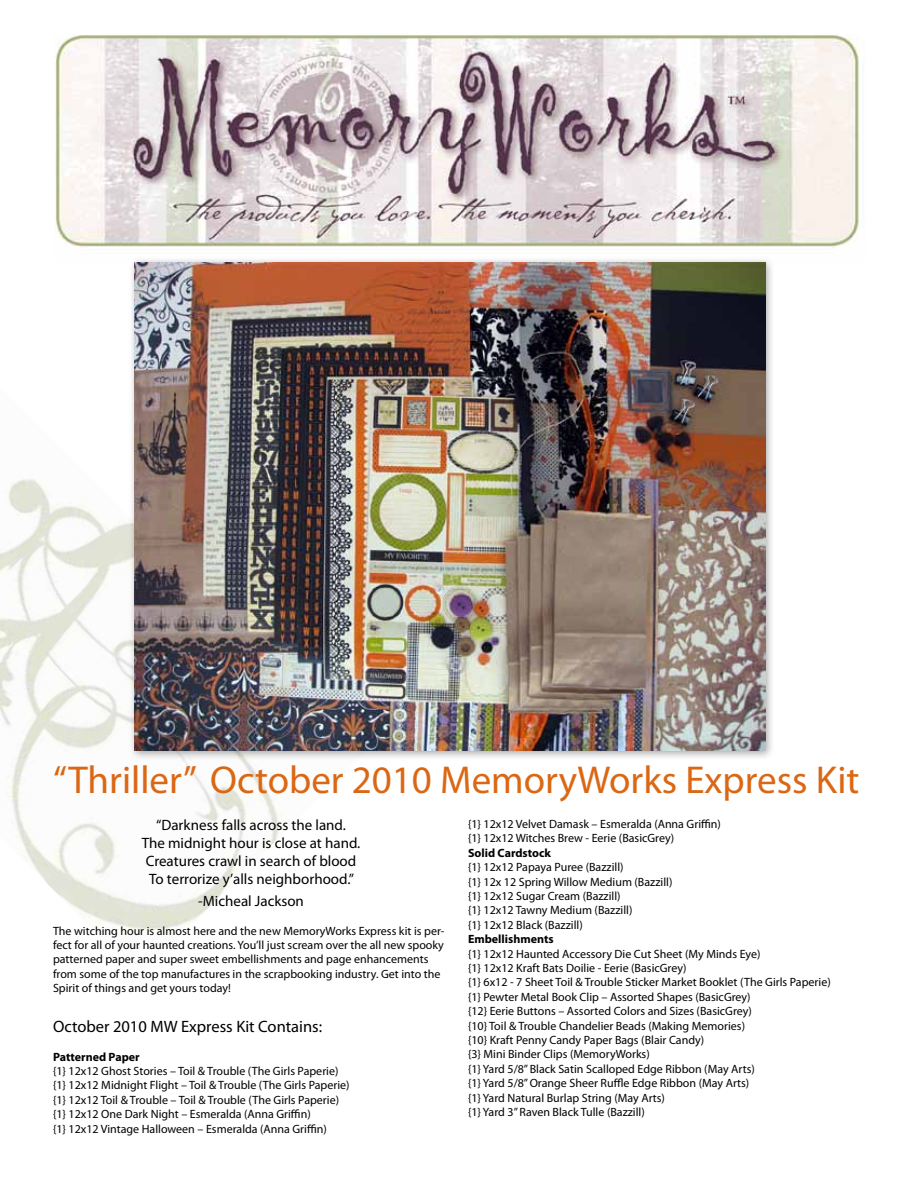
<style>
.page{position:relative;width:918px;height:1188px;background:#fff}
.page>*{position:absolute;margin:0;border:0;box-sizing:border-box;transform-origin:0 0}
.t1{font:39px "Myriad Pro";color:#db6714}
.t2{font:16.5px "Myriad Pro";color:#000}
.t3{font:15px/18px "Myriad Pro";color:#000;text-align:center}
.t4{font:12px/14.4px "Myriad Pro";color:#000}
.t5{font:700 12px "Myriad Pro";color:#000}
</style>
<div class="page">
<img style="left:0;top:477px;width:281px;height:456px">
<img style="left:54px;top:35px;width:812px;height:212px">
<div style="left:128px;top:256px;width:648px;height:505px;background:#000;opacity:.35"></div>
<img style="left:135px;top:263px;width:630px;height:488px">
<h1 class="t1" style="left:53px;top:756px;width:808px">“Thriller” October 2010 MemoryWorks Express Kit</h1>
<p class="t4" style="left:468px;top:817px;width:255px">{1} 12x12 Velvet Damask – Esmeralda (Anna Griffin) {1} 12x12 Witches Brew - Eerie (BasicGrey)</p>
<p class="t5" style="left:468px;top:845px;width:85px">Solid Cardstock</p>
<p class="t4" style="left:468px;top:860px;width:206px">{1} 12x12 Papaya Puree (Bazzill)<br>{1} 12x 12 Spring Willow Medium (Bazzill) {1} 12x12 Sugar Cream (Bazzill)<br>{1} 12x12 Tawny Medium (Bazzill)<br>{1} 12x12 Black (Bazzill)</p>
<p class="t5" style="left:468px;top:931px;width:87px">Embellishments</p>
<p class="t4" style="left:468px;top:946px;width:364px">{1} 12x12 Haunted Accessory Die Cut Sheet (My Minds Eye)<br>{1} 12x12 Kraft Bats Doilie - Eerie (BasicGrey)<br>{1} 6x12 - 7 Sheet Toil &amp; Trouble Sticker Market Booklet (The Girls Paperie) {1} Pewter Metal Book Clip – Assorted Shapes (BasicGrey)<br>{12} Eerie Buttons – Assorted Colors and Sizes (BasicGrey)<br>{10} Toil &amp; Trouble Chandelier Beads (Making Memories)<br>{10} Kraft Penny Candy Paper Bags (Blair Candy)<br>{3} Mini Binder Clips (MemoryWorks)<br>{1} Yard 5/8” Black Satin Scalloped Edge Ribbon (May Arts)<br>{1} Yard 5/8” Orange Sheer Ruffle Edge Ribbon (May Arts)<br>{1} Yard Natural Burlap String (May Arts)<br>{1} Yard 3” Raven Black Tulle (Bazzill)</p>
<p class="t3" style="left:142px;top:816px;width:220px">“Darkness falls across the land.<br>The midnight hour is close at hand.<br>Creatures crawl in search of blood To terrorize y’alls neighborhood.”</p>
<p class="t3" style="left:198px;top:892px;width:107px">-Micheal Jackson</p>
<p class="t4" style="left:53px;top:923px;width:393px">The witching hour is almost here and the new MemoryWorks Express kit is per&shy;fect for all of your haunted creations. You’ll just scream over the all new spooky patterned paper and super sweet embellishments and page enhancements from some of the top manufactures in the scrapbooking industry. Get into the Spirit of things and get yours today!</p>
<h2 class="t2" style="left:53px;top:1016px;width:271px">October 2010 MW Express Kit Contains:</h2>
<p class="t5" style="left:53px;top:1049px;width:88px">Patterned Paper</p>
<p class="t4" style="left:53px;top:1064px;width:298px">{1} 12x12 Ghost Stories – Toil &amp; Trouble (The Girls Paperie) {1} 12x12 Midnight Flight – Toil &amp; Trouble (The Girls Paperie) {1} 12x12 Toil &amp; Trouble – Toil &amp; Trouble (The Girls Paperie) {1} 12x12 One Dark Night – Esmeralda (Anna Griffin)<br>{1} 12x12 Vintage Halloween – Esmeralda (Anna Griffin)</p>
</div>
